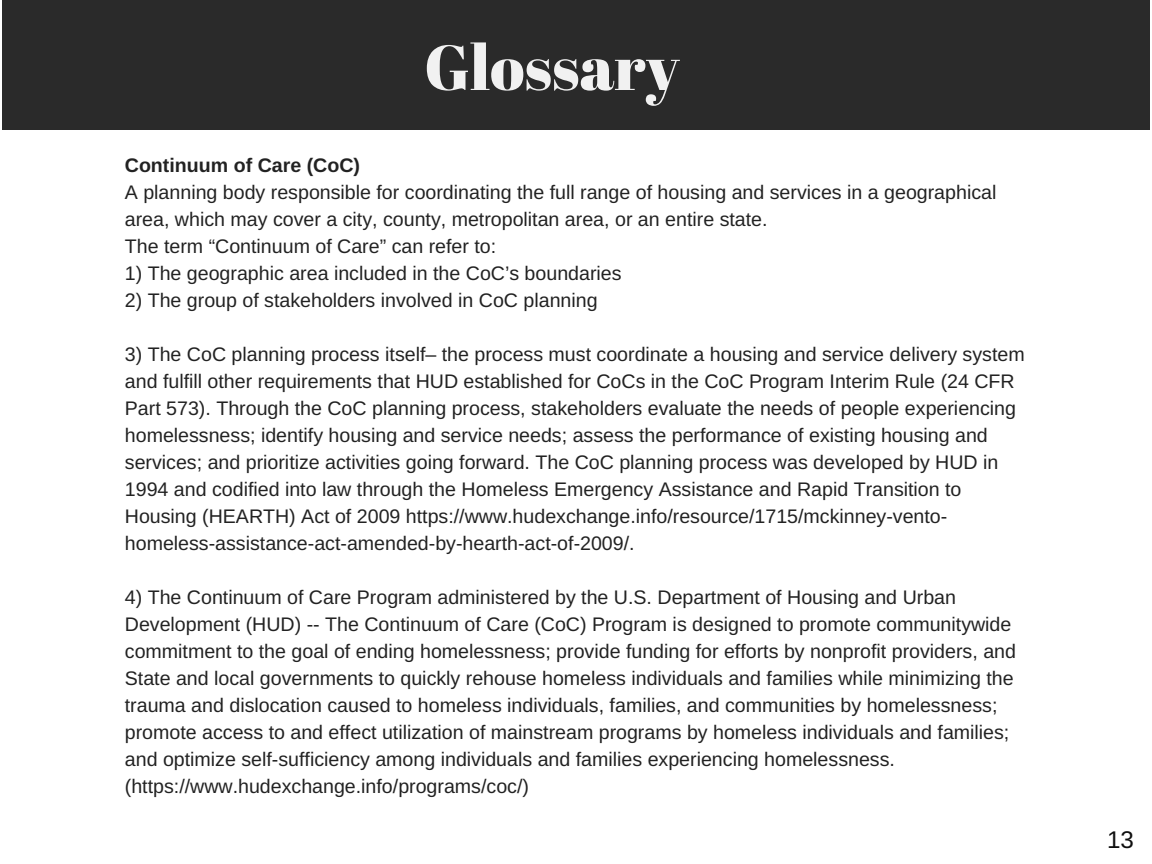
<style>
.page{position:relative;width:1152px;height:864px;background:#fff}
.page>*{position:absolute;margin:0;border:0;box-sizing:border-box;transform-origin:0 0}
.t1{font:63.45px "Abril Fatface";color:#f1f1f1}
.t2{font:24.15px "Arimo";color:#0f0f0f}
.t3{font:19.65px/27px "Arimo";color:#222}
.t4{font:700 19.65px "Arimo";color:#222}
</style>
<div class="page">
<div style="left:2px;top:0;width:1148px;height:129px;background:#2a2a2a"></div>
<h1 class="t1" style="left:424px;top:23px;width:257px">Glossary</h1>
<p class="t4" style="left:125px;top:154px;width:237px">Continuum of Care (CoC)</p>
<p class="t3" style="left:125px;top:179px;width:873px">A planning body responsible for coordinating the full range of housing and services in a geographical area, which may cover a city, county, metropolitan area, or an entire state.<br>The term “Continuum of Care” can refer to:</p>
<p class="t3" style="left:125px;top:260px;width:498px">1) The geographic area included in the CoC’s boundaries</p>
<p class="t3" style="left:125px;top:287px;width:474px">2) The group of stakeholders involved in CoC planning</p>
<p class="t3" style="left:125px;top:341px;width:901px">3) The CoC planning process itself– the process must coordinate a housing and service delivery system and fulfill other requirements that HUD established for CoCs in the CoC Program Interim Rule (24 CFR Part 573). Through the CoC planning process, stakeholders evaluate the needs of people experiencing homelessness; identify housing and service needs; assess the performance of existing housing and services; and prioritize activities going forward. The CoC planning process was developed by HUD in 1994 and codified into law through the Homeless Emergency Assistance and Rapid Transition to Housing (HEARTH) Act of 2009 https://www.hudexchange.info/resource/1715/mckinney-vento&shy;homeless-assistance-act-amended-by-hearth-act-of-2009/.</p>
<p class="t3" style="left:125px;top:584px;width:893px">4) The Continuum of Care Program administered by the U.S. Department of Housing and Urban Development (HUD) -- The Continuum of Care (CoC) Program is designed to promote communitywide commitment to the goal of ending homelessness; provide funding for efforts by nonprofit providers, and State and local governments to quickly rehouse homeless individuals and families while minimizing the trauma and dislocation caused to homeless individuals, families, and communities by homelessness; promote access to and effect utilization of mainstream programs by homeless individuals and families; and optimize self-sufficiency among individuals and families experiencing homelessness. (https://www.hudexchange.info/programs/coc/)</p>
<p class="t2" style="left:1107px;top:826px;width:28px">13</p>
</div>
